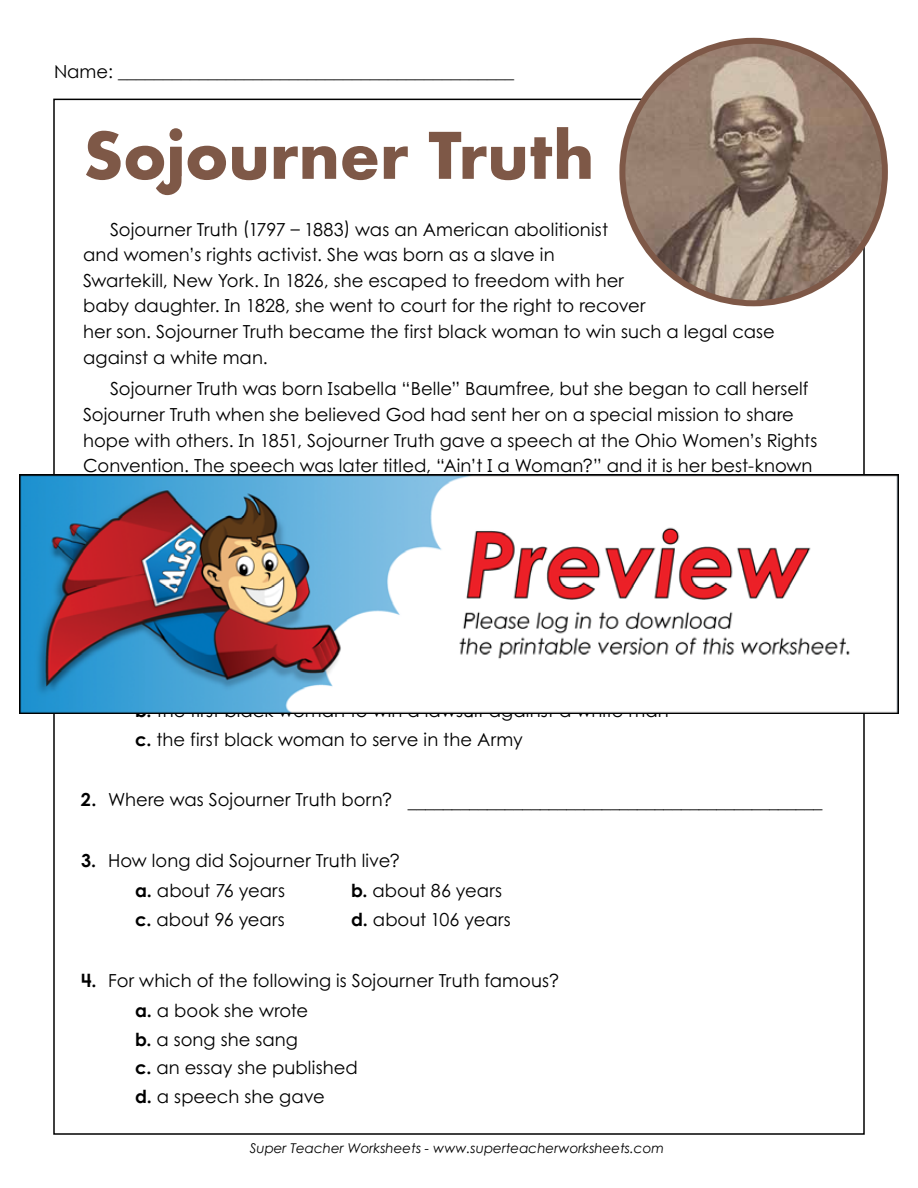
<style>
.page{position:relative;width:918px;height:1188px;background:#fff}
.page>*{position:absolute;margin:0;border:0;box-sizing:border-box;transform-origin:0 0}
.t1{font:700 70.5px "Aharoni";letter-spacing:-.005em;color:#7e5847}
.t2{font:700 70.5px "Aharoni";letter-spacing:-.005em;color:#7e5847;scale:.93 1}
.t3{font:18px/25.5px "Century STW4";letter-spacing:.005em;color:#000}
.t4{font:18px "Century Gothic 2";color:#000}
.t5{font:italic 13.5px "Century Gothic 2";color:#000}
.s1{font-weight:700}
</style>
<div class="page">
<img style="left:622px;top:41px;width:263px;height:262px;border-radius:131px">
<div style="left:619px;top:38px;width:269px;height:268px;border:6px solid #7e5847;border-radius:50%"></div>
<img style="left:20px;top:474px;width:878px;height:240px">
<p class="t4" style="left:54px;top:59px;width:462px">Name: ____________________________________________</p>
<h1 class="t1" style="left:83px;top:127px;width:513px">Sojourner Truth</h1>
<h1 class="t2" style="left:155px;top:142px;width:34px">J</h1>
<p class="t3" style="left:83px;top:216px;width:693px;text-indent:27px">Sojourner Truth (1797 – 1883) was an American abolitionist<br>and women’s rights activist. She was born as a slave in<br>Swartekill, New York. In 1826, she escaped to freedom with her<br>baby daughter. In 1828, she went to court for the right to recover<br>her son. Sojourner Truth became the first black woman to win such a legal case against a white man.</p>
<p class="t3" style="left:83px;top:376px;width:736px;text-indent:27px">Sojourner Truth was born Isabella “Belle” Baumfree, but she began to call herself Sojourner Truth when she believed God had sent her on a special mission to share hope with others. In 1851, Sojourner Truth gave a speech at the Ohio Women’s Rights Convention. The speech was later titled, “Ain’t I a Woman?” and it is her best-known</p>
<p class="t3" style="left:135px;top:696px;width:535px;line-height:28.5px"><span class="s1">b.</span> the first black woman to win a lawsuit against a white man <span class="s1">c.</span> the first black woman to serve in the Army</p>
<p class="t3" style="left:81px;top:788px;width:743px"><span class="s1">2.</span> Where was Sojourner Truth born? _______________________________________________</p>
<p class="t3" style="left:135px;top:845px;width:266px;line-height:30px;text-indent:-54px"><span class="s1">3.</span> How long did Sojourner Truth live? <span class="s1">a.</span> about 76 years</p>
<p class="t3" style="left:351px;top:878px;width:153px"><span class="s1">b.</span> about 86 years</p>
<p class="t3" style="left:135px;top:906px;width:151px"><span class="s1">c.</span> about 96 years</p>
<p class="t3" style="left:351px;top:906px;width:161px"><span class="s1">d.</span> about 106 years</p>
<p class="t3" style="left:135px;top:966px;width:426px;line-height:28.8px;text-indent:-54px"><span class="s1">4.</span> For which of the following is Sojourner Truth famous? <span class="s1">a.</span> a book she wrote<br><span class="s1">b.</span> a song she sang<br><span class="s1">c.</span> an essay she published<br><span class="s1">d.</span> a speech she gave</p>
<p class="t5" style="left:250px;top:1139px;width:416px">Super Teacher Worksheets - www.superteacherworksheets.com</p>
</div>
